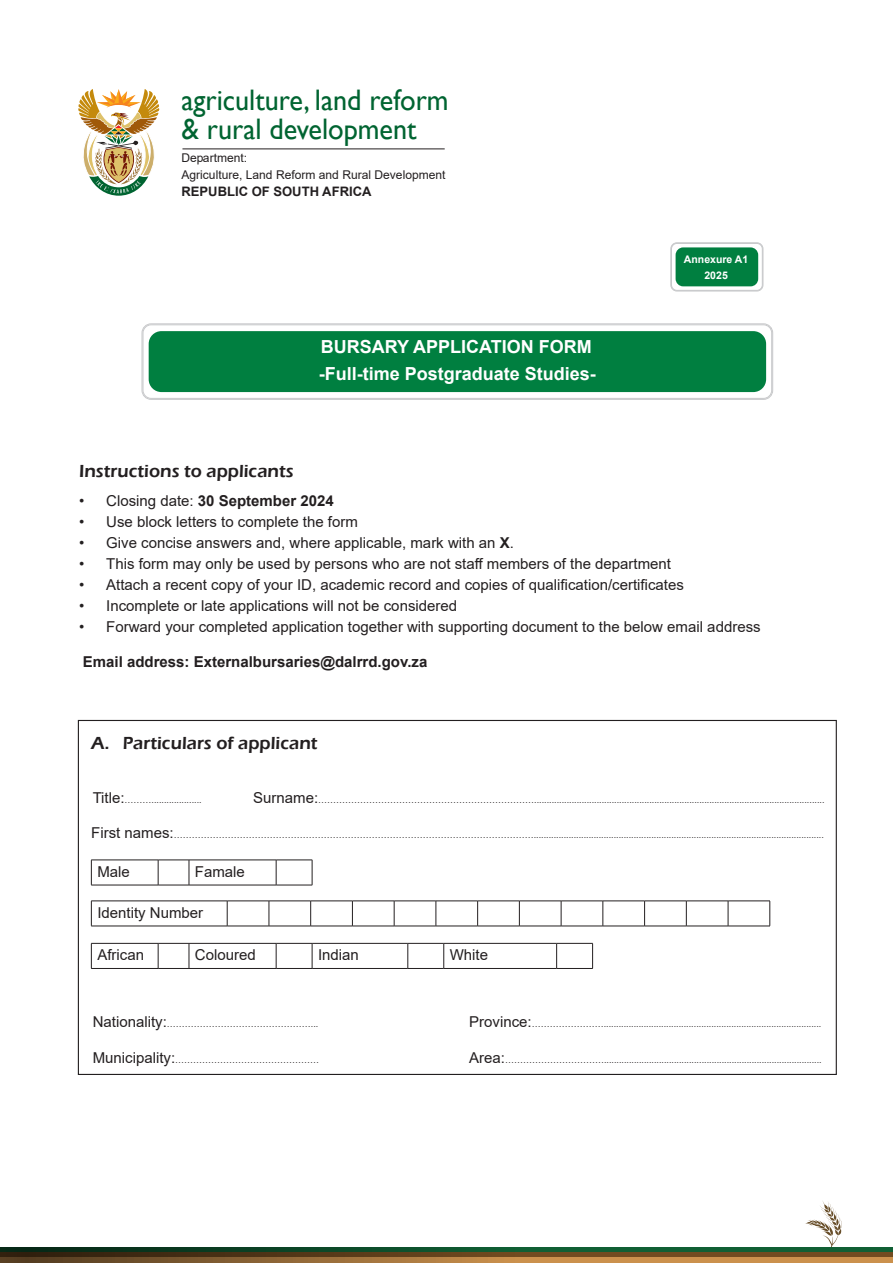
<style>
.page{position:relative;width:893px;height:1263px;background:#fff}
.page>*{position:absolute;margin:0;border:0;box-sizing:border-box;transform-origin:0 0}
.t1{font:29.7px/28.7px "Gill Sans";color:#006431;scale:.95 1}
.t2{font:700 18px/27px "Arial";color:#fff}
.t3{font:600 18px "Eras ITC";color:#231f20}
.t4{font:15px "Arial";color:#231f20}
.t5{font:700 15px "Arial";color:#231f20}
.t6{font:700 13.05px "Arial";color:#231f20}
.t7{font:12px/17px "Arial";color:#231f20}
.t8{font:700 10.5px/16px "Arial";color:#fff;text-align:center}
.t9{font:9px "Arial";color:#231f20}
.s1{font-weight:400}
.s2{font-weight:700}
.s3{font-size:15px}
</style>
<div class="page">
<svg style="left:805px;top:1201px;width:36px;height:46px"></svg>
<div style="left:0;top:1247px;width:893px;height:5px;background:#105f34"></div>
<div style="left:0;top:1252px;width:893px;height:5px;background:#724b20"></div>
<div style="left:0;top:1258px;width:893px;height:5px;background:#cb914d"></div>
<svg style="left:0;top:1247px;width:514px;height:16px"></svg>
<hr style="left:182px;top:149px;width:263px;height:1px;background:#231f20">
<svg style="left:78px;top:89px;width:82px;height:107px"></svg>
<div style="left:676px;top:247px;width:82px;height:39px;background:#007f40;border-radius:8px"></div>
<div style="left:671px;top:243px;width:92px;height:48px;border:1px solid #c7c8ca;border-radius:5px"></div>
<hr style="left:91px;top:860px;width:67px;height:1px;background:#231f20">
<svg style="left:91px;top:860px;width:1px;height:25px"></svg>
<hr style="left:158px;top:860px;width:31px;height:1px;background:#231f20">
<svg style="left:158px;top:860px;width:1px;height:25px"></svg>
<hr style="left:189px;top:860px;width:87px;height:1px;background:#231f20">
<svg style="left:189px;top:860px;width:1px;height:25px"></svg>
<hr style="left:276px;top:860px;width:36px;height:1px;background:#231f20">
<svg style="left:276px;top:860px;width:1px;height:25px"></svg>
<svg style="left:312px;top:860px;width:1px;height:25px"></svg>
<hr style="left:91px;top:885px;width:67px;height:1px;background:#231f20">
<hr style="left:158px;top:885px;width:31px;height:1px;background:#231f20">
<hr style="left:189px;top:885px;width:87px;height:1px;background:#231f20">
<hr style="left:276px;top:885px;width:36px;height:1px;background:#231f20">
<hr style="left:91px;top:943px;width:67px;height:1px;background:#231f20">
<svg style="left:91px;top:943px;width:1px;height:25px"></svg>
<hr style="left:158px;top:943px;width:31px;height:1px;background:#231f20">
<svg style="left:158px;top:943px;width:1px;height:25px"></svg>
<hr style="left:189px;top:943px;width:87px;height:1px;background:#231f20">
<svg style="left:189px;top:943px;width:1px;height:25px"></svg>
<hr style="left:276px;top:943px;width:36px;height:1px;background:#231f20">
<svg style="left:276px;top:943px;width:1px;height:25px"></svg>
<hr style="left:312px;top:943px;width:96px;height:1px;background:#231f20">
<svg style="left:312px;top:943px;width:1px;height:25px"></svg>
<hr style="left:408px;top:943px;width:36px;height:1px;background:#231f20">
<svg style="left:408px;top:943px;width:1px;height:25px"></svg>
<hr style="left:444px;top:943px;width:113px;height:1px;background:#231f20">
<svg style="left:443px;top:943px;width:1px;height:25px"></svg>
<hr style="left:557px;top:943px;width:36px;height:1px;background:#231f20">
<svg style="left:556px;top:943px;width:1px;height:25px"></svg>
<svg style="left:592px;top:943px;width:1px;height:25px"></svg>
<hr style="left:91px;top:968px;width:67px;height:1px;background:#231f20">
<hr style="left:158px;top:968px;width:31px;height:1px;background:#231f20">
<hr style="left:189px;top:968px;width:87px;height:1px;background:#231f20">
<hr style="left:276px;top:968px;width:36px;height:1px;background:#231f20">
<hr style="left:312px;top:968px;width:96px;height:1px;background:#231f20">
<hr style="left:408px;top:968px;width:36px;height:1px;background:#231f20">
<hr style="left:444px;top:968px;width:113px;height:1px;background:#231f20">
<hr style="left:557px;top:968px;width:36px;height:1px;background:#231f20">
<hr style="left:91px;top:901px;width:136px;height:1px;background:#231f20">
<svg style="left:91px;top:901px;width:1px;height:25px"></svg>
<hr style="left:227px;top:901px;width:42px;height:1px;background:#231f20">
<svg style="left:227px;top:901px;width:1px;height:25px"></svg>
<hr style="left:269px;top:901px;width:42px;height:1px;background:#231f20">
<svg style="left:269px;top:901px;width:1px;height:25px"></svg>
<hr style="left:311px;top:901px;width:41px;height:1px;background:#231f20">
<svg style="left:310px;top:901px;width:1px;height:25px"></svg>
<hr style="left:352px;top:901px;width:42px;height:1px;background:#231f20">
<svg style="left:352px;top:901px;width:1px;height:25px"></svg>
<hr style="left:394px;top:901px;width:42px;height:1px;background:#231f20">
<svg style="left:394px;top:901px;width:1px;height:25px"></svg>
<hr style="left:436px;top:901px;width:42px;height:1px;background:#231f20">
<svg style="left:436px;top:901px;width:1px;height:25px"></svg>
<hr style="left:478px;top:901px;width:41px;height:1px;background:#231f20">
<svg style="left:477px;top:901px;width:1px;height:25px"></svg>
<hr style="left:519px;top:901px;width:42px;height:1px;background:#231f20">
<svg style="left:519px;top:901px;width:1px;height:25px"></svg>
<hr style="left:561px;top:901px;width:42px;height:1px;background:#231f20">
<svg style="left:561px;top:901px;width:1px;height:25px"></svg>
<hr style="left:603px;top:901px;width:42px;height:1px;background:#231f20">
<svg style="left:603px;top:901px;width:1px;height:25px"></svg>
<hr style="left:645px;top:901px;width:41px;height:1px;background:#231f20">
<svg style="left:644px;top:901px;width:1px;height:25px"></svg>
<hr style="left:686px;top:901px;width:42px;height:1px;background:#231f20">
<svg style="left:686px;top:901px;width:1px;height:25px"></svg>
<hr style="left:728px;top:901px;width:42px;height:1px;background:#231f20">
<svg style="left:728px;top:901px;width:1px;height:25px"></svg>
<svg style="left:769px;top:901px;width:1px;height:25px"></svg>
<hr style="left:91px;top:926px;width:136px;height:1px;background:#231f20">
<hr style="left:227px;top:926px;width:42px;height:1px;background:#231f20">
<hr style="left:269px;top:926px;width:42px;height:1px;background:#231f20">
<hr style="left:311px;top:926px;width:41px;height:1px;background:#231f20">
<hr style="left:352px;top:926px;width:42px;height:1px;background:#231f20">
<hr style="left:394px;top:926px;width:42px;height:1px;background:#231f20">
<hr style="left:436px;top:926px;width:42px;height:1px;background:#231f20">
<hr style="left:478px;top:926px;width:41px;height:1px;background:#231f20">
<hr style="left:519px;top:926px;width:42px;height:1px;background:#231f20">
<hr style="left:561px;top:926px;width:42px;height:1px;background:#231f20">
<hr style="left:603px;top:926px;width:42px;height:1px;background:#231f20">
<hr style="left:645px;top:926px;width:41px;height:1px;background:#231f20">
<hr style="left:686px;top:926px;width:42px;height:1px;background:#231f20">
<hr style="left:728px;top:926px;width:42px;height:1px;background:#231f20">
<div style="left:149px;top:331px;width:617px;height:61px;background:#007f40;border-radius:13px"></div>
<div style="left:143px;top:324px;width:629px;height:75px;border:1px solid #c7c8ca;border-radius:8px"></div>
<h1 class="t1" style="left:181px;top:86px;width:283px">agriculture, land reform &amp; rural development</h1>
<h3 class="t7" style="left:181px;top:150px;width:266px">Department:<br>Agriculture, Land Reform and Rural Development</h3>
<h3 class="t6" style="left:181px;top:182px;width:192px">REPUBLIC OF SOUTH AFRICA</h3>
<h2 class="t2" style="left:319px;top:333px;width:279px">BURSARY APPLICATION FORM -Full-time Postgraduate Studies-</h2>
<p class="t8" style="left:684px;top:251px;width:66px">Annexure A1<br>2025</p>
<h2 class="t3" style="left:79px;top:461px;width:216px">Instructions to applicants</h2>
<h3 class="t5" style="left:79px;top:491px;width:256px"><span class="s1">• Closing date:</span> 30 September 2024</h3>
<h3 class="t4" style="left:79px;top:512px;width:280px">• Use block letters to complete the form</h3>
<h3 class="t4" style="left:79px;top:533px;width:436px">• Give concise answers and, where applicable, mark with an <span class="s2">X</span>.</h3>
<h3 class="t4" style="left:79px;top:554px;width:593px">• This form may only be used by persons who are not staff members of the department</h3>
<h3 class="t4" style="left:79px;top:575px;width:606px">• Attach a recent copy of your ID, academic record and copies of qualification/certificates</h3>
<h3 class="t4" style="left:79px;top:596px;width:379px">• Incomplete or late applications will not be considered</h3>
<h3 class="t4" style="left:79px;top:617px;width:683px">• Forward your completed application together with supporting document to the below email address</h3>
<h3 class="t5" style="left:83px;top:652px;width:346px">Email address: Externalbursaries@dalrrd.gov.za</h3>
<h2 class="t3" style="left:91px;top:732px;width:228px">A. Particulars of applicant</h2>
<p class="t9" style="left:93px;top:793px;width:110px"><span class="s3">Title:</span>………....................</p>
<p class="t9" style="left:253px;top:793px;width:573px"><span class="s3">Surname:</span>………………………………………………………………....................................................................................................................</p>
<p class="t9" style="left:91px;top:829px;width:734px"><span class="s3">First names:</span>…………………………………………………………………………………………………………....................................................................................................................</p>
<h3 class="t4" style="left:97px;top:861px;width:34px">Male</h3>
<h3 class="t4" style="left:195px;top:861px;width:52px">Famale</h3>
<h3 class="t4" style="left:97px;top:902px;width:107px">Identity Number</h3>
<h3 class="t4" style="left:97px;top:945px;width:48px">African</h3>
<h3 class="t4" style="left:195px;top:945px;width:62px">Coloured</h3>
<h3 class="t4" style="left:318px;top:945px;width:42px">Indian</h3>
<h3 class="t4" style="left:450px;top:945px;width:40px">White</h3>
<p class="t9" style="left:93px;top:1018px;width:227px"><span class="s3">Nationality:</span>…………………………………………...</p>
<p class="t9" style="left:469px;top:1018px;width:354px"><span class="s3">Province:</span>…………………….......................................................................................</p>
<p class="t9" style="left:93px;top:1053px;width:228px"><span class="s3">Municipality:</span>…………………………………………</p>
<p class="t9" style="left:469px;top:1053px;width:354px"><span class="s3">Area:</span>…………………………….......................................................................................</p>
</div>
